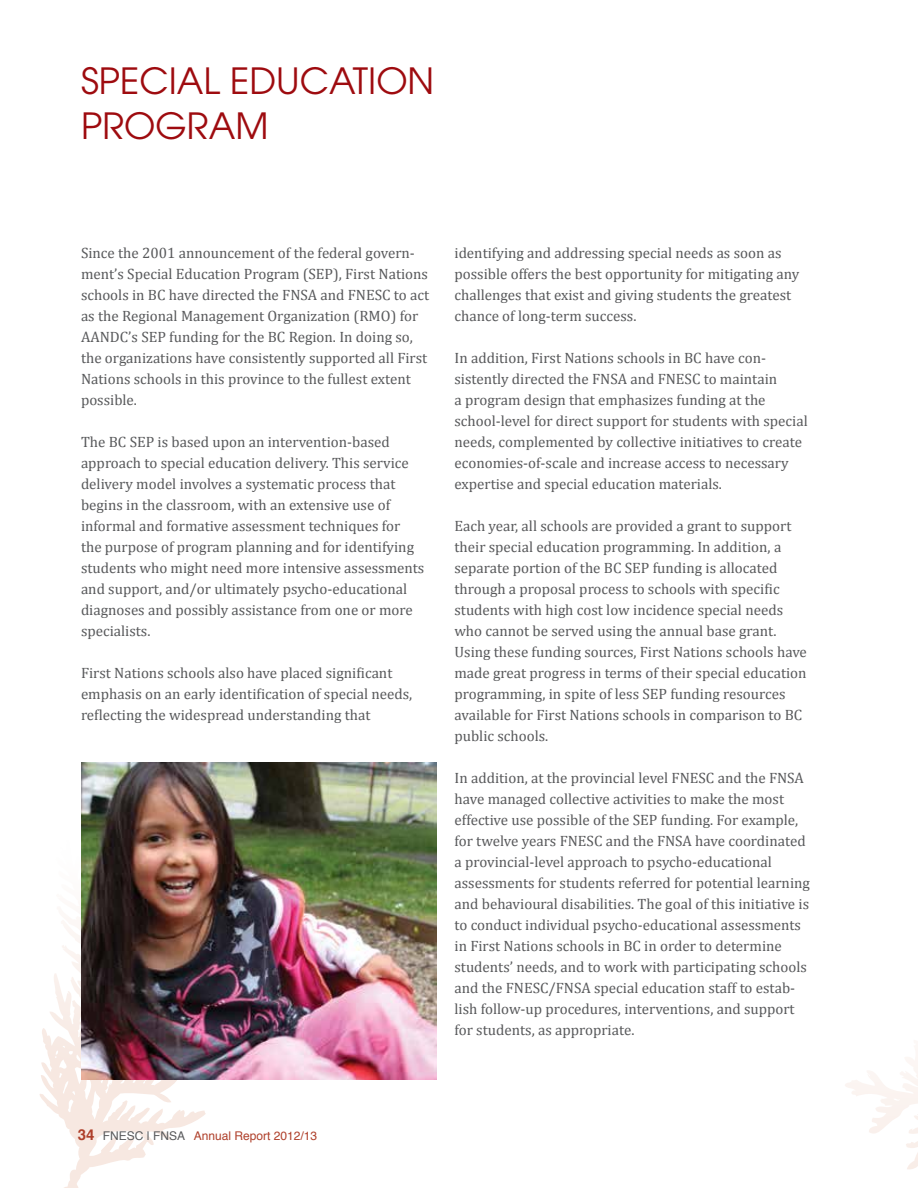
<style>
.page{position:relative;width:918px;height:1188px;background:#fff}
.page>*{position:absolute;margin:0;border:0;box-sizing:border-box;transform-origin:0 0}
.t1{font:36px/45px "ITC Avant Garde Std";color:#9e0b0f}
.t2{font:15px/21px "Cambria";color:#58595b}
.t3{font:12px "Helvetica";color:#af402b}
.s1{font-weight:700;font-size:15px}
.s2{color:#58595b}
</style>
<div class="page">
<svg style="left:39px;top:923px;width:167px;height:265px"></svg>
<svg style="left:845px;top:1057px;width:73px;height:112px"></svg>
<img style="left:81px;top:762px;width:355px;height:318px">
<h1 class="t1" style="left:81px;top:58px;width:355px">SPECIAL EDUCATION<br>PROGRAM</h1>
<p class="t2" style="left:81px;top:243px;width:350px">Since the 2001 announcement of the federal govern&shy;ment’s Special Education Program (SEP), First Nations schools in BC have directed the FNSA and FNESC to act as the Regional Management Organization (RMO) for AANDC’s SEP funding for the BC Region. In doing so, the organizations have consistently supported all First Nations schools in this province to the fullest extent possible.</p>
<p class="t2" style="left:81px;top:432px;width:345px">The BC SEP is based upon an intervention-based approach to special education delivery. This service delivery model involves a systematic process that begins in the classroom, with an extensive use of informal and formative assessment techniques for the purpose of program planning and for identifying students who might need more intensive assessments and support, and/or ultimately psycho-educational diagnoses and possibly assistance from one or more specialists.</p>
<p class="t2" style="left:81px;top:663px;width:333px">First Nations schools also have placed significant emphasis on an early identification of special needs, reflecting the widespread understanding that</p>
<p class="t2" style="left:454px;top:243px;width:346px">identifying and addressing special needs as soon as possible offers the best opportunity for mitigating any challenges that exist and giving students the greatest chance of long-term success.</p>
<p class="t2" style="left:454px;top:348px;width:355px">In addition, First Nations schools in BC have con&shy;sistently directed the FNSA and FNESC to maintain<br>a program design that emphasizes funding at the school-level for direct support for students with special needs, complemented by collective initiatives to create economies-of-scale and increase access to necessary expertise and special education materials.</p>
<p class="t2" style="left:454px;top:516px;width:354px">Each year, all schools are provided a grant to support their special education programming. In addition, a separate portion of the BC SEP funding is allocated through a proposal process to schools with specific students with high cost low incidence special needs who cannot be served using the annual base grant.<br>Using these funding sources, First Nations schools have made great progress in terms of their special education programming, in spite of less SEP funding resources available for First Nations schools in comparison to BC public schools.</p>
<p class="t2" style="left:454px;top:768px;width:357px">In addition, at the provincial level FNESC and the FNSA have managed collective activities to make the most effective use possible of the SEP funding. For example, for twelve years FNESC and the FNSA have coordinated a provincial-level approach to psycho-educational assessments for students referred for potential learning and behavioural disabilities. The goal of this initiative is to conduct individual psycho-educational assessments in First Nations schools in BC in order to determine students’ needs, and to work with participating schools and the FNESC/FNSA special education staff to estab&shy;lish follow-up procedures, interventions, and support for students, as appropriate.</p>
<p class="t3" style="left:78px;top:1127px;width:241px"><span class="s1">34</span> <span class="s2">FNESC | FNSA</span> Annual Report 2012/13</p>
</div>
